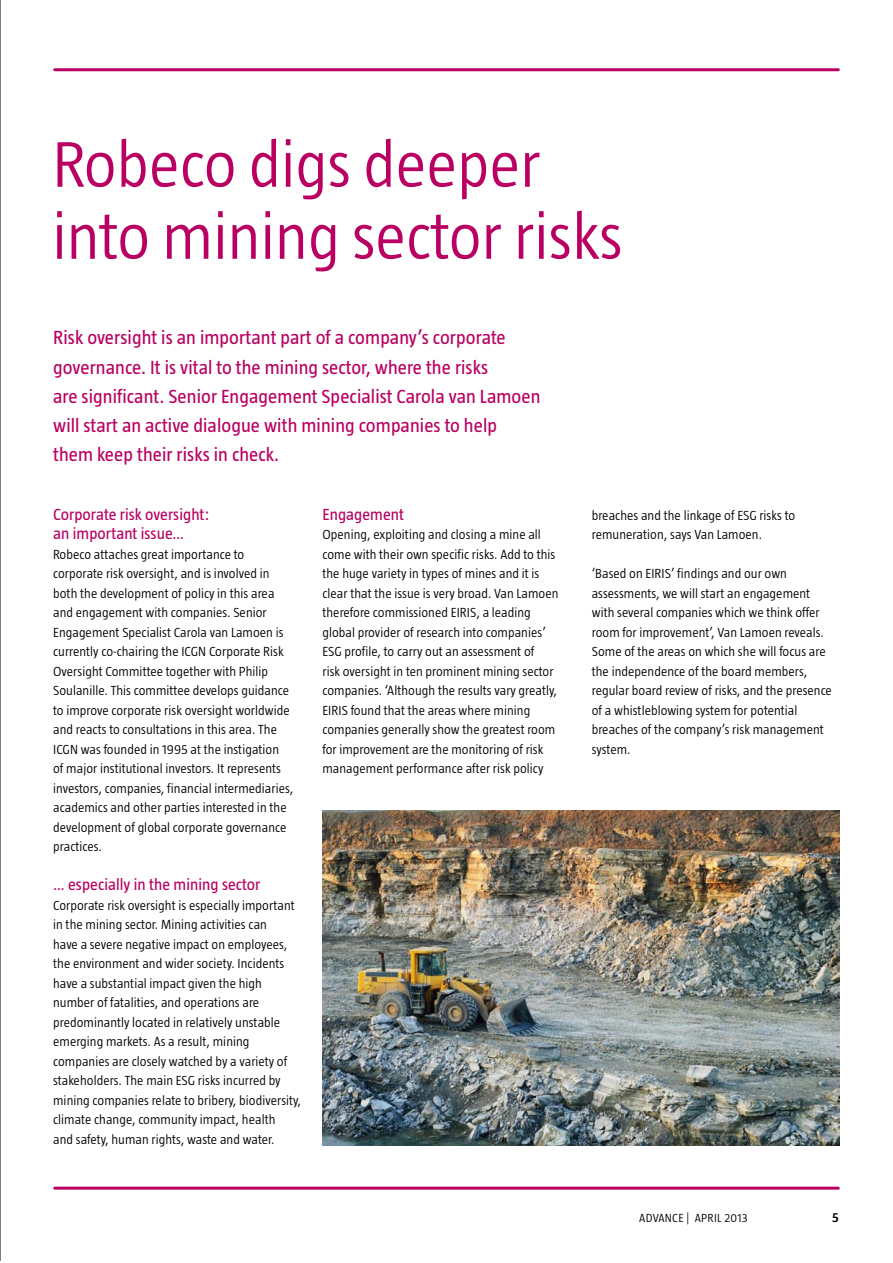
<style>
.page{position:relative;width:893px;height:1263px;background:#fff}
.page>*{position:absolute;margin:0;border:0;box-sizing:border-box;transform-origin:0 0}
.t1{font:300 66px/72px "Taz";color:#b90062}
.t2{font:19.5px/29.2px "Taz";letter-spacing:.005em;color:#b90062}
.t3{font:16.5px/19.5px "Taz";letter-spacing:.005em;color:#b90062}
.t4{font:300 13.5px/19.5px "Taz";letter-spacing:.005em;color:#000}
.t5{font:600 13.5px "Taz";color:#000}
.t6{font:300 12px "Taz";letter-spacing:.025em;color:#000}
</style>
<div class="page">
<hr style="left:0;top:0;width:1px;height:1261px;background:#000">
<hr style="left:55px;top:68px;width:783px;height:3px;background:#b90062">
<hr style="left:55px;top:1187px;width:783px;height:3px;background:#b90062">
<img style="left:322px;top:810px;width:518px;height:335px">
<h1 class="t1" style="left:52px;top:129px;width:572px">Robeco digs deeper into mining sector risks</h1>
<p class="t2" style="left:53px;top:323px;width:489px">Risk oversight is an important part of a company’s corporate governance. It is vital to the mining sector, where the risks<br>are significant. Senior Engagement Specialist Carola van Lamoen will start an active dialogue with mining companies to help them keep their risks in check.</p>
<p class="t3" style="left:53px;top:504px;width:158px">Corporate risk oversight: an important issue…</p>
<p class="t4" style="left:53px;top:544px;width:242px">Robeco attaches great importance to corporate risk oversight, and is involved in both the development of policy in this area and engagement with companies. Senior Engagement Specialist Carola van Lamoen is currently co-chairing the ICGN Corporate Risk Oversight Committee together with Philip Soulanille. This committee develops guidance to improve corporate risk oversight worldwide and reacts to consultations in this area. The ICGN was founded in 1995 at the instigation<br>of major institutional investors. It represents investors, companies, financial intermediaries, academics and other parties interested in the development of global corporate governance practices.</p>
<p class="t3" style="left:53px;top:875px;width:209px">… especially in the mining sector</p>
<p class="t4" style="left:53px;top:895px;width:250px">Corporate risk oversight is especially important in the mining sector. Mining activities can<br>have a severe negative impact on employees, the environment and wider society. Incidents have a substantial impact given the high number of fatalities, and operations are predominantly located in relatively unstable emerging markets. As a result, mining companies are closely watched by a variety of stakeholders. The main ESG risks incurred by mining companies relate to bribery, biodiversity, climate change, community impact, health<br>and safety, human rights, waste and water.</p>
<p class="t3" style="left:322px;top:504px;width:83px">Engagement</p>
<p class="t4" style="left:322px;top:525px;width:237px">Opening, exploiting and closing a mine all come with their own specific risks. Add to this the huge variety in types of mines and it is clear that the issue is very broad. Van Lamoen therefore commissioned EIRIS, a leading global provider of research into companies’ ESG profile, to carry out an assessment of<br>risk oversight in ten prominent mining sector companies. ‘Although the results vary greatly, EIRIS found that the areas where mining companies generally show the greatest room for improvement are the monitoring of risk management performance after risk policy</p>
<p class="t4" style="left:592px;top:505px;width:205px">breaches and the linkage of ESG risks to remuneration, says Van Lamoen.</p>
<p class="t4" style="left:592px;top:564px;width:242px">‘Based on EIRIS’ findings and our own assessments, we will start an engagement with several companies which we think offer room for improvement’, Van Lamoen reveals.<br>Some of the areas on which she will focus are the independence of the board members, regular board review of risks, and the presence of a whistleblowing system for potential breaches of the company’s risk management system.</p>
<p class="t6" style="left:639px;top:1211px;width:110px">advance | APRIL 2013</p>
<p class="t5" style="left:832px;top:1210px;width:8px">5</p>
</div>
